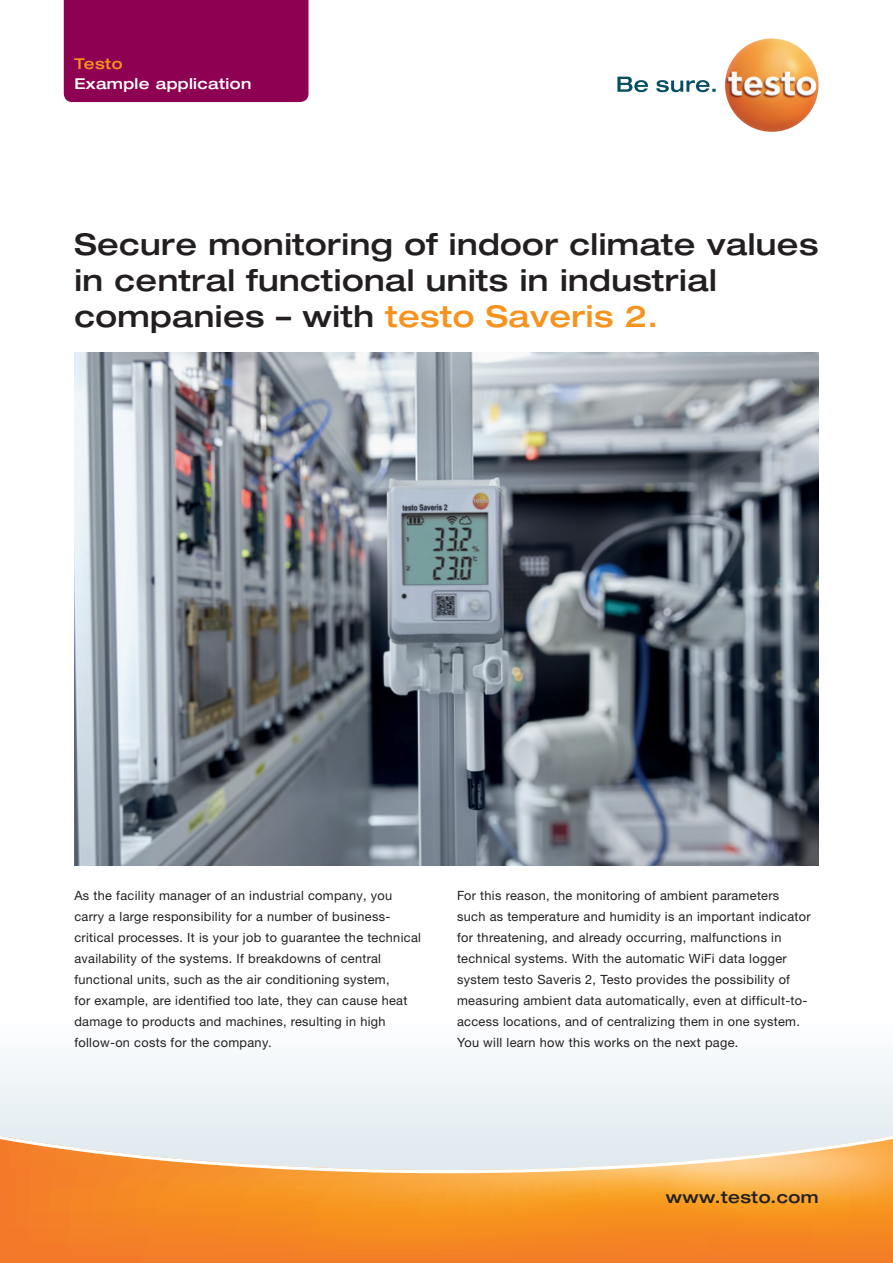
<style>
.page{position:relative;width:893px;height:1263px;background:#fff}
.page>*{position:absolute;margin:0;border:0;box-sizing:border-box;transform-origin:0 0}
.t1{font:500 expanded 30px/36px "Helvetica Neue LTW1 G";letter-spacing:.015em;color:#231f20}
.t2{font:500 expanded 16.5px "Helvetica Neue LTW1 G";letter-spacing:.025em;color:#231f20}
.t3{font:500 expanded 15px "Helvetica Neue LTW1 G";letter-spacing:.025em;color:#fff}
.t4{font:500 expanded 15px "Helvetica Neue LTW1 G";letter-spacing:.025em;color:#f7931d}
.t5{font:12.75px/21px "Helvetica Neue LTW1 G";letter-spacing:.025em;color:#231f20}
.s1{color:#f7931d}
</style>
<div class="page">
<img style="left:74px;top:353px;width:745px;height:512px">
<div style="left:0;top:1019px;width:893px;height:228px;background:#f1f6f8"></div>
<svg style="left:0;top:1131px;width:893px;height:132px"></svg>
<div style="left:64px;top:0;width:244px;height:102px;background:#8d0052"></div>
<svg style="left:617px;top:77px;width:99px;height:15px"></svg>
<img style="left:725px;top:38px;width:94px;height:94px;border-radius:47px">
<p class="t4" style="left:74px;top:54px;width:50px">Testo</p>
<p class="t3" style="left:74px;top:74px;width:178px">Example application</p>
<h1 class="t1" style="left:74px;top:226px;width:746px">Secure monitoring of indoor climate values in central functional units in industrial companies – with <span class="s1">testo Saveris 2.</span></h1>
<p class="t5" style="left:74px;top:885px;width:348px">As the facility manager of an industrial company, you carry a large responsibility for a number of business&shy;critical processes. It is your job to guarantee the technical availability of the systems. If breakdowns of central functional units, such as the air conditioning system,<br>for example, are identified too late, they can cause heat damage to products and machines, resulting in high follow-on costs for the company.</p>
<p class="t5" style="left:457px;top:885px;width:355px">For this reason, the monitoring of ambient parameters such as temperature and humidity is an important indicator for threatening, and already occurring, malfunctions in technical systems. With the automatic WiFi data logger system testo Saveris 2, Testo provides the possibility of measuring ambient data automatically, even at difficult-to&shy;access locations, and of centralizing them in one system.<br>You will learn how this works on the next page.</p>
<p class="t2" style="left:666px;top:1187px;width:154px">www.testo.com</p>
</div>
